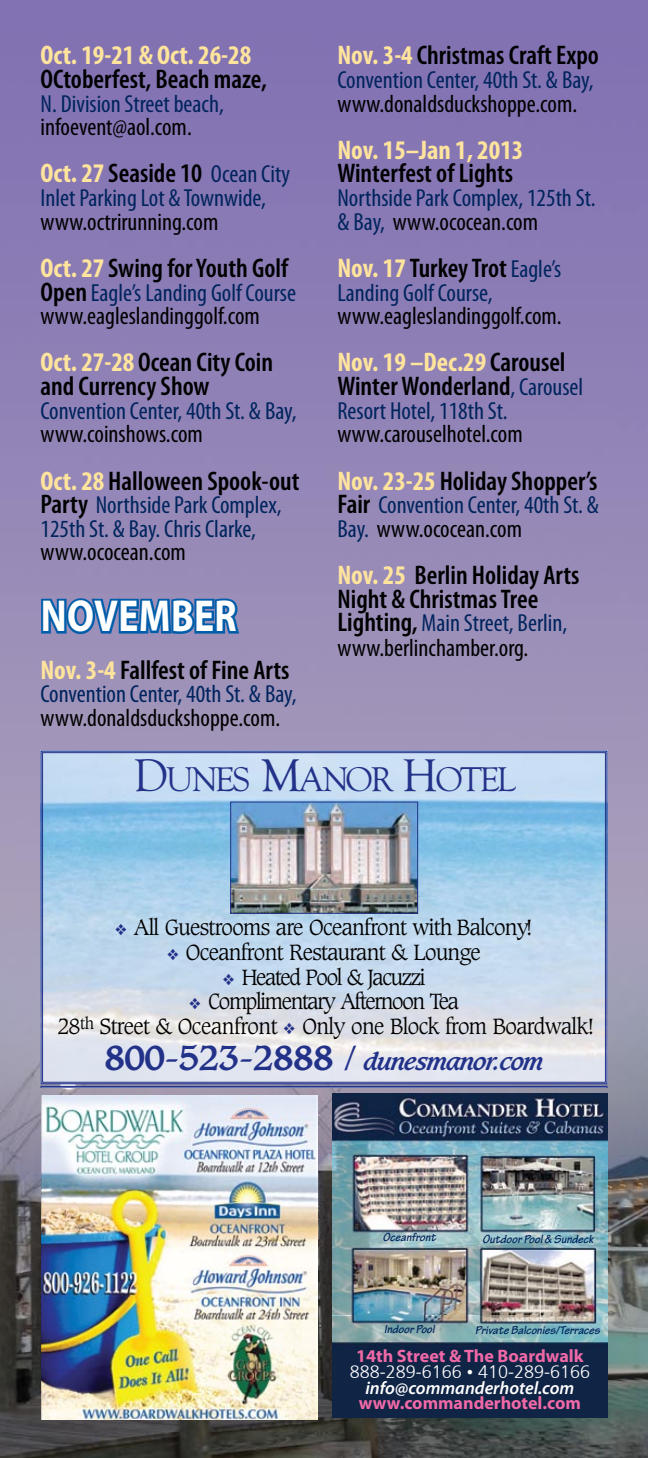
<style>
.page{position:relative;width:648px;height:1458px;background:#fff}
.page>*{position:absolute;margin:0;border:0;box-sizing:border-box;transform-origin:0 0}
.t1{font:700 45px "Myriad Pro";letter-spacing:.01em;color:#fff;scale:.84 1}
.t2{font:35.55px "Goudy Old Style Regular DTC";letter-spacing:-.065em;color:#233289}
.t3{font:600 condensed 27px/23.6px "Myriad Pro";color:#000}
.t4{font:700 condensed 27px "Myriad Pro";color:#ffe49d}
.t5{font:condensed 24.75px/23.6px "Myriad Pro";color:#00245d}
.t6{font:condensed 24.75px/23.6px "Myriad Pro";color:#000}
.t7{font:italic 700 22.5px "Caxton";letter-spacing:-.035em;color:#233289}
.t8{font:300 21.38px "Caxton";letter-spacing:-.03em;color:#000}
.t9{font:300 21.38px "Caxton";letter-spacing:-.06em;color:#000}
.t10{font:700 18px "Myriad Pro";color:#f069a7}
.t11{font:300 18px "Balt Frutiger";color:#fff}
.t12{font:italic 600 18px "Myriad Pro";color:#fff}
.t13{font:italic 700 12.38px "Tekton Pro";color:#00245d}
.s1{font-weight:700;color:#ffe49d}
.s2{font-weight:400;font-size:24.75px;color:#00245d}
.s3{font-weight:600;font-size:27px}
.s4{color:#00245d}
.s5{font-weight:600;font-size:27px;color:#000}
.s6{color:#000}
.s7{font-size:47.25px}
.s8{font-style:normal;font-size:33.75px}
.s9{font-weight:300;font-style:normal;font-size:33.75px}
.s10{font-family:"Times New Roman";font-weight:400}
</style>
<div class="page">
<img style="left:0;top:0;width:648px;height:1458px">
<img style="left:42px;top:1095px;width:275px;height:324px">
<img style="left:332px;top:1094px;width:276px;height:323px">
<svg style="left:39px;top:361px;width:204px;height:319px;background:#8984b6"></svg>
<img style="left:44px;top:754px;width:560px;height:326px">
<svg style="left:40px;top:1086px;width:568px;height:3px;background:#646ca2"></svg>
<img style="left:232px;top:804px;width:184px;height:108px">
<div style="left:230px;top:802px;width:188px;height:112px;border:1px solid #233289"></div>
<svg style="left:116px;top:924px;width:10px;height:11px"></svg>
<svg style="left:168px;top:949px;width:10px;height:11px"></svg>
<svg style="left:223px;top:973px;width:11px;height:12px"></svg>
<svg style="left:190px;top:998px;width:11px;height:12px"></svg>
<svg style="left:284px;top:1023px;width:11px;height:11px"></svg>
<svg style="left:265px;top:1183px;width:10px;height:11px"></svg>
<svg style="left:265px;top:1231px;width:10px;height:12px"></svg>
<svg style="left:265px;top:1276px;width:10px;height:11px"></svg>
<svg style="left:265px;top:1306px;width:10px;height:11px"></svg>
<p class="t4" style="left:40px;top:38px;width:212px">Oct. 19-21 &amp; Oct. 26-28</p>
<p class="t3" style="left:40px;top:68px;width:228px">OCtoberfest, Beach maze,</p>
<p class="t5" style="left:41px;top:91px;width:185px">N. Division Street beach,</p>
<p class="t6" style="left:41px;top:115px;width:153px">infoevent@aol.com.</p>
<p class="t3" style="left:40px;top:162px;width:251px"><span class="s1">Oct. 27</span> Seaside 10 <span class="s2">Ocean City</span></p>
<p class="t5" style="left:41px;top:186px;width:227px">Inlet Parking Lot &amp; Townwide,</p>
<p class="t6" style="left:41px;top:209px;width:179px">www.octrirunning.com</p>
<p class="t3" style="left:40px;top:257px;width:249px"><span class="s1">Oct. 27</span> Swing for Youth Golf</p>
<p class="t6" style="left:40px;top:280px;width:257px"><span class="s3">Open</span> <span class="s4">Eagle’s Landing Golf Course </span>www.eagleslandinggolf.com</p>
<p class="t3" style="left:40px;top:351px;width:234px"><span class="s1">Oct. 27-28</span> Ocean City Coin and Currency Show</p>
<p class="t5" style="left:41px;top:398px;width:258px">Convention Center, 40th St. &amp; Bay,</p>
<p class="t6" style="left:41px;top:422px;width:164px">www.coinshows.com</p>
<p class="t3" style="left:40px;top:469px;width:261px"><span class="s1">Oct. 28</span> Halloween Spook-out</p>
<p class="t5" style="left:40px;top:493px;width:243px"><span class="s5">Party</span> Northside Park Complex,<br>125th St. &amp; Bay. Chris Clarke,</p>
<p class="t6" style="left:41px;top:540px;width:147px">www.ococean.com</p>
<h1 class="t1" style="left:41px;top:587px;width:235px">NOVEMBER</h1>
<p class="t3" style="left:40px;top:658px;width:251px"><span class="s1">Nov. 3-4</span> Fallfest of Fine Arts</p>
<p class="t5" style="left:41px;top:682px;width:258px">Convention Center, 40th St. &amp; Bay,</p>
<p class="t6" style="left:41px;top:706px;width:241px">www.donaldsduckshoppe.com.</p>
<p class="t3" style="left:338px;top:44px;width:263px"><span class="s1">Nov. 3-4</span> Christmas Craft Expo</p>
<p class="t5" style="left:338px;top:68px;width:258px">Convention Center, 40th St. &amp; Bay,</p>
<p class="t6" style="left:338px;top:91px;width:241px">www.donaldsduckshoppe.com.</p>
<p class="t4" style="left:338px;top:133px;width:187px">Nov. 15–Jan 1, 2013</p>
<p class="t3" style="left:338px;top:162px;width:177px">Winterfest of Lights</p>
<p class="t5" style="left:338px;top:186px;width:260px">Northside Park Complex, 125th St. &amp; Bay, <span class="s6">www.ococean.com</span></p>
<p class="t3" style="left:338px;top:257px;width:225px"><span class="s1">Nov. 17</span> Turkey Trot <span class="s2">Eagle’s</span></p>
<p class="t5" style="left:338px;top:280px;width:157px">Landing Golf Course,</p>
<p class="t6" style="left:338px;top:304px;width:226px">www.eagleslandinggolf.com.</p>
<p class="t3" style="left:337px;top:351px;width:247px"><span class="s1">Nov. 19 –Dec.29</span> Carousel<br>Winter Wonderland<span class="s2">, Carousel</span></p>
<p class="t5" style="left:337px;top:398px;width:172px">Resort Hotel, 118th St.</p>
<p class="t6" style="left:337px;top:422px;width:187px">www.carouselhotel.com</p>
<p class="t3" style="left:338px;top:469px;width:261px"><span class="s1">Nov. 23-25</span> Holiday Shopper’s</p>
<p class="t5" style="left:337px;top:493px;width:263px"><span class="s5">Fair</span> Convention Center, 40th St. &amp;<br>Bay. <span class="s6">www.ococean.com</span></p>
<p class="t3" style="left:338px;top:564px;width:244px"><span class="s1">Nov. 25</span> Berlin Holiday Arts<br>Night &amp; Christmas Tree</p>
<p class="t6" style="left:338px;top:610px;width:231px;line-height:24.8px"><span class="s3">Lighting,</span> <span class="s4">Main Street, Berlin, </span>www.berlinchamber.org.</p>
<h2 class="t2" style="left:133px;top:761px;width:383px"><span class="s7">D</span>UNES <span class="s7">M</span>ANOR <span class="s7">H</span>OTEL</h2>
<p class="t8" style="left:134px;top:915px;width:400px">All Guestrooms are Oceanfront with Balcony!</p>
<p class="t8" style="left:186px;top:939px;width:296px">Oceanfront Restaurant &amp; Lounge</p>
<p class="t9" style="left:242px;top:964px;width:185px">Heated Pool &amp; Jacuzzi</p>
<p class="t9" style="left:208px;top:989px;width:252px">Complimentary Afternoon Tea</p>
<p class="t8" style="left:57px;top:1014px;width:538px">28<sup>th</sup> Street &amp; Oceanfront Only one Block from Boardwalk!</p>
<p class="t7" style="left:105px;top:1048px;width:440px"><span class="s8">800-523-2888</span> <span class="s9">/</span> dunesmanor.com</p>
<p class="t13" style="left:383px;top:1230px;width:55px">Oceanfront</p>
<p class="t13" style="left:482px;top:1232px;width:113px">Outdoor Pool &amp; Sundeck</p>
<p class="t13" style="left:384px;top:1322px;width:52px">Indoor Pool</p>
<p class="t13" style="left:475px;top:1322px;width:126px">Private Balconies/Terraces</p>
<p class="t10" style="left:356px;top:1344px;width:229px">14th Street &amp; The Boardwalk</p>
<p class="t11" style="left:350px;top:1362px;width:242px">888-289-6166 <span class="s10">•</span> 410-289-6166</p>
<p class="t12" style="left:365px;top:1376px;width:211px">info@commanderhotel.com</p>
<p class="t10" style="left:359px;top:1391px;width:224px">www.commanderhotel.com</p>
</div>
